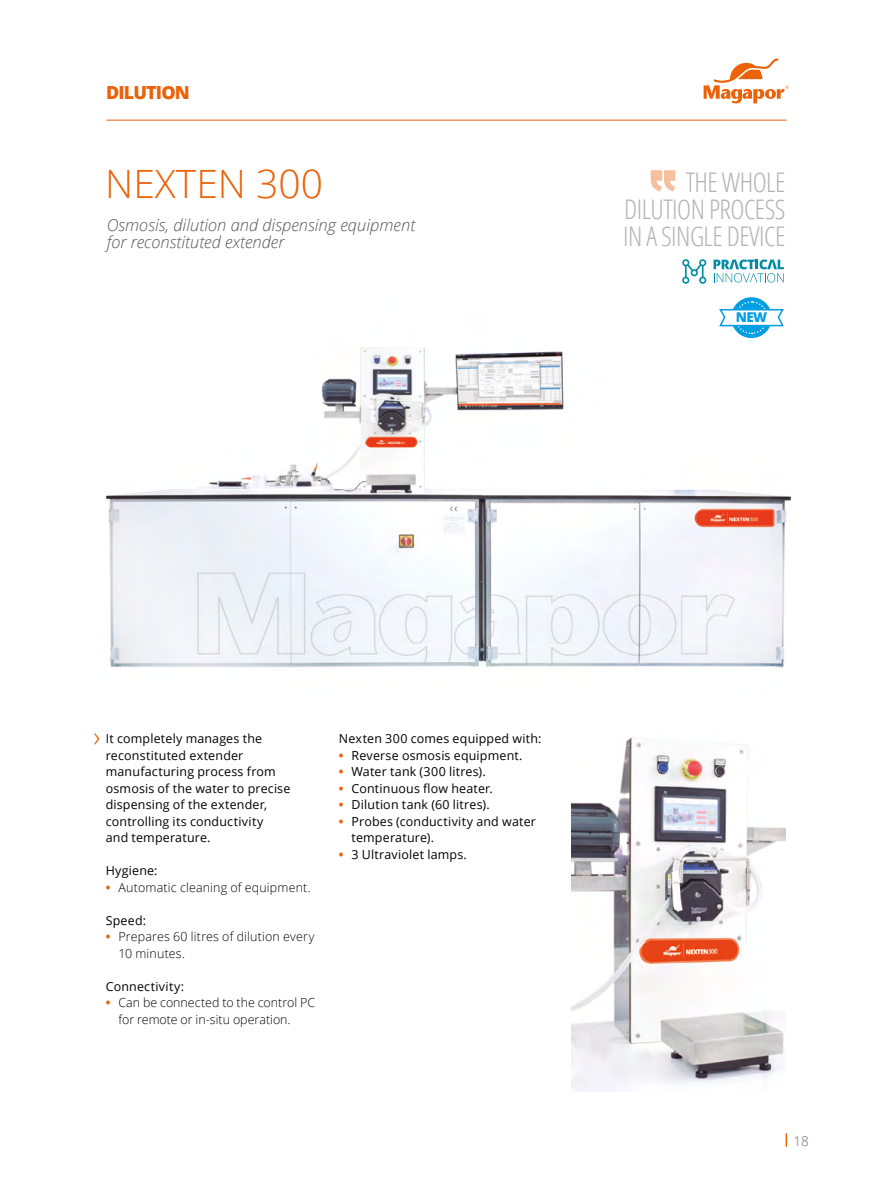
<style>
.page{position:relative;width:893px;height:1200px;background:#fff}
.page>*{position:absolute;margin:0;border:0;box-sizing:border-box;transform-origin:0 0}
.t1{font:300 39px "Open Sans";color:#eb6209}
.t2{font:300 condensed 27px/27px "Open Sans";letter-spacing:-.02em;color:#b3b2b2;text-align:justify}
.t3{font:800 18px "Open Sans";letter-spacing:-.05em;color:#eb6209}
.t4{font:italic 300 16.5px/16.5px "Open Sans";color:#575756}
.t5{font:800 13.5px "Open Sans";color:#009fe3}
.t6{font:300 13.5px "Open Sans";color:#706f6f}
.t7{font:12.45px/16.5px "Open Sans";letter-spacing:.015em;color:#000}
.t8{font:300 12.45px/16.5px "Open Sans";letter-spacing:.01em;color:#000}
.s1{font-weight:700;color:#eb6209}
</style>
<div class="page">
<hr style="left:107px;top:120px;width:679px;height:1px;background:#eb6209">
<svg style="left:704px;top:58px;width:85px;height:45px"></svg>
<svg style="left:786px;top:1133px;width:1px;height:13px"></svg>
<img style="left:106px;top:261px;width:684px;height:407px">
<img style="left:572px;top:737px;width:213px;height:354px">
<svg style="left:94px;top:733px;width:5px;height:11px"></svg>
<svg style="left:651px;top:170px;width:24px;height:21px"></svg>
<svg style="left:713px;top:259px;width:71px;height:23px"></svg>
<svg style="left:682px;top:259px;width:24px;height:25px"></svg>
<div style="left:731px;top:297px;width:41px;height:41px;background:#009fe3;border-radius:50%"></div>
<svg style="left:718px;top:300px;width:67px;height:35px"></svg>
<h3 class="t3" style="left:106px;top:79px;width:85px">DILUTION</h3>
<h1 class="t1" style="left:105px;top:157px;width:219px">NEXTEN 300</h1>
<h3 class="t4" style="left:107px;top:216px;width:310px">Osmosis, dilution and dispensing equipment for reconstituted extender</h3>
<h2 class="t2" style="left:623px;top:167px;width:164px;text-indent:63px">THE WHOLE DILUTION PROCESS IN A SINGLE DEVICE</h2>
<p class="t5" style="left:736px;top:307px;width:33px">NEW</p>
<p class="t7" style="left:106px;top:729px;width:186px">It completely manages the reconstituted extender manufacturing process from osmosis of the water to precise dispensing of the extender, controlling its conductivity<br>and temperature.</p>
<p class="t7" style="left:106px;top:861px;width:53px">Hygiene:</p>
<p class="t8" style="left:106px;top:878px;width:206px"><span class="s1">•</span> Automatic cleaning of equipment.</p>
<p class="t7" style="left:106px;top:911px;width:42px">Speed:</p>
<p class="t8" style="left:119px;top:927px;width:197px;text-indent:-13px"><span class="s1">•</span> Prepares 60 litres of dilution every<br>10 minutes.</p>
<p class="t7" style="left:106px;top:977px;width:80px">Connectivity:</p>
<p class="t8" style="left:119px;top:993px;width:198px;text-indent:-13px"><span class="s1">•</span> Can be connected to the control PC for remote or in-situ operation.</p>
<p class="t7" style="left:339px;top:729px;width:204px">Nexten 300 comes equipped with:</p>
<p class="t7" style="left:339px;top:746px;width:185px"><span class="s1">•</span> Reverse osmosis equipment.</p>
<p class="t7" style="left:339px;top:762px;width:149px"><span class="s1">•</span> Water tank (300 litres).</p>
<p class="t7" style="left:339px;top:779px;width:156px"><span class="s1">•</span> Continuous flow heater.</p>
<p class="t7" style="left:339px;top:795px;width:152px"><span class="s1">•</span> Dilution tank (60 litres).</p>
<p class="t7" style="left:352px;top:812px;width:186px;text-indent:-13px"><span class="s1">•</span> Probes (conductivity and water temperature).</p>
<p class="t7" style="left:339px;top:845px;width:130px"><span class="s1">•</span> 3 Ultraviolet lamps.</p>
<p class="t6" style="left:793px;top:1131px;width:17px">18</p>
</div>
